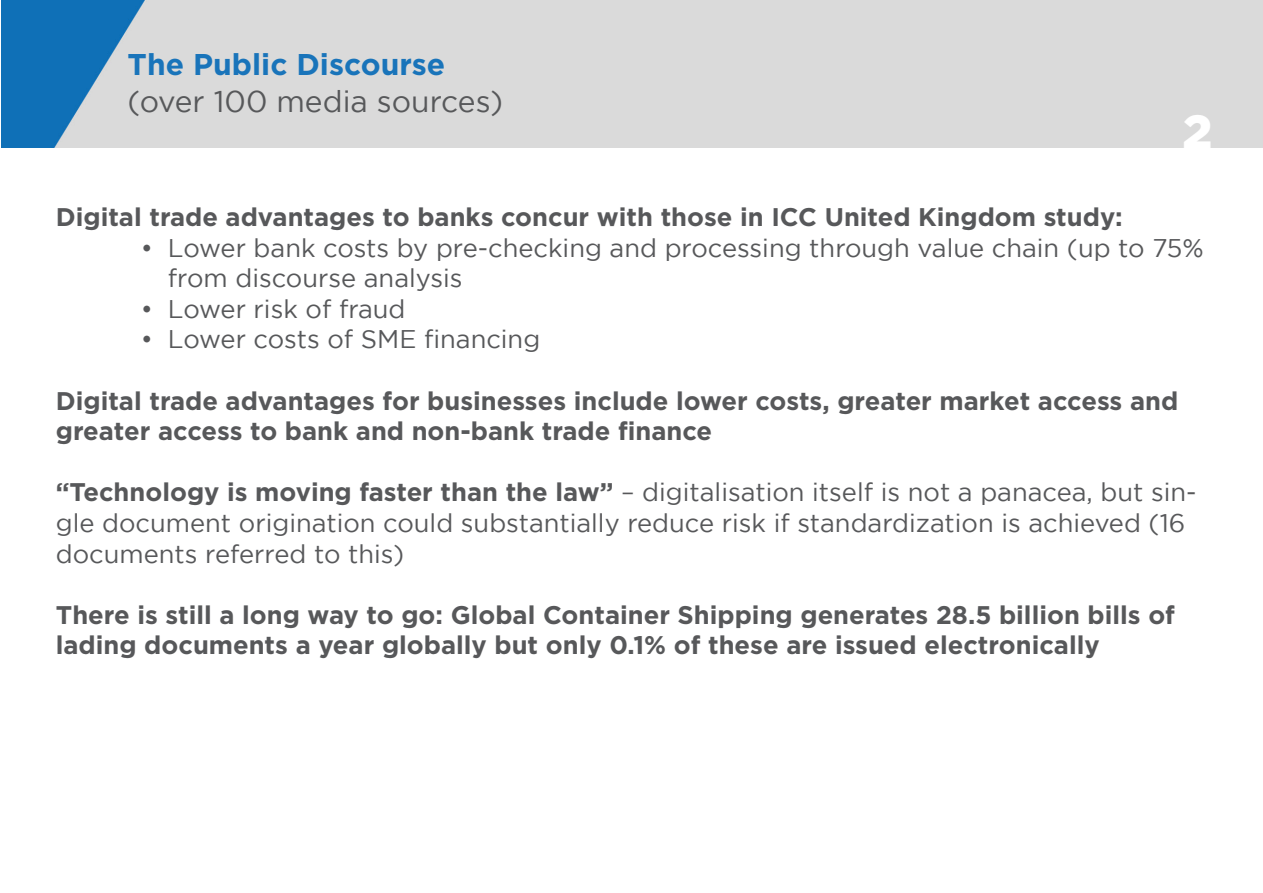
<style>
.page{position:relative;width:1263px;height:893px;background:#fff}
.page>*{position:absolute;margin:0;border:0;box-sizing:border-box;transform-origin:0 0}
.t1{font:900 48px "Gotham";color:#fff}
.SUB_Title{font:30px "Gotham";color:#57585a}
.t2{font:700 30px "Gotham";color:#1974ba}
.Text{font:700 25.5px/30.6px "Gotham";color:#57585a}
.Text-2{font:25.5px/30.6px "Gotham";color:#57585a}
.s1{font-weight:700}
</style>
<div class="page">
<img style="left:1px;top:0;width:1262px;height:148px">
<p class="t2" style="left:128px;top:47px;width:319px">The Public Discourse</p>
<p class="SUB_Title" style="left:128px;top:85px;width:377px">(over 100 media sources)</p>
<p class="t1" style="left:1182px;top:104px;width:31px">2</p>
<p class="Text" style="left:56px;top:201px;width:1068px">Digital trade advantages to banks concur with those in ICC United Kingdom study:</p>
<p class="Text-2" style="left:168px;top:232px;width:1037px;text-indent:-27px">• Lower bank costs by pre-checking and processing through value chain (up to 75% from discourse analysis</p>
<p class="Text-2" style="left:141px;top:293px;width:266px">• Lower risk of fraud</p>
<p class="Text-2" style="left:141px;top:324px;width:401px">• Lower costs of SME financing</p>
<p class="Text" style="left:56px;top:385px;width:1124px">Digital trade advantages for businesses include lower costs, greater market access and greater access to bank and non-bank trade finance</p>
<p class="Text-2" style="left:56px;top:477px;width:1142px"><span class="s1">“Technology is moving faster than the law”</span> – digitalisation itself is not a panacea, but sin&shy;gle document origination could substantially reduce risk if standardization is achieved (16 documents referred to this)</p>
<p class="Text" style="left:56px;top:599px;width:1121px">There is still a long way to go: Global Container Shipping generates 28.5 billion bills of lading documents a year globally but only 0.1% of these are issued electronically</p>
</div>
